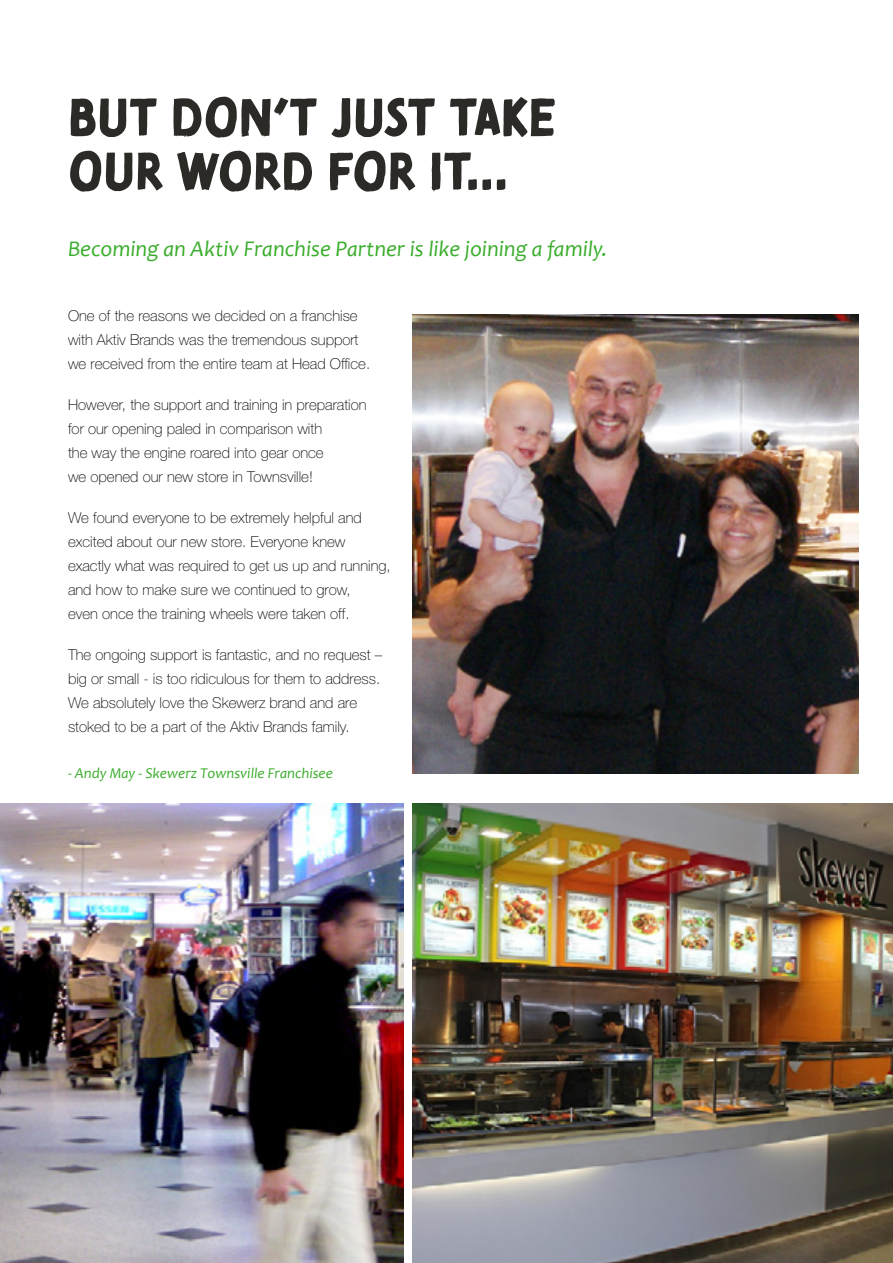
<style>
.page{position:relative;width:893px;height:1263px;background:#fff}
.page>*{position:absolute;margin:0;border:0;box-sizing:border-box;transform-origin:0 0}
.t1{font:52.5px/54px "Tomarik Brush";color:#2c2a27}
.t2{font:italic 22.5px "Candara";color:#3aad2c}
.t3{font:100 15px/24px "Helvetica Neue LT Std";color:#000}
.t4{font:italic 15px "Candara";color:#3aad2c}
</style>
<div class="page">
<img style="left:412px;top:314px;width:447px;height:460px">
<img style="left:412px;top:804px;width:481px;height:459px">
<img style="left:0;top:804px;width:404px;height:459px">
<h1 class="t1" style="left:68px;top:84px;width:490px">BUT DON’T JUST TAKE<br>OUR WORD FOR IT…</h1>
<h2 class="t2" style="left:68px;top:235px;width:541px">Becoming an Aktiv Franchise Partner is like joining a family.</h2>
<p class="t3" style="left:68px;top:304px;width:304px">One of the reasons we decided on a franchise with Aktiv Brands was the tremendous support we received from the entire team at Head Office.</p>
<p class="t3" style="left:68px;top:393px;width:300px">However, the support and training in preparation for our opening paled in comparison with<br>the way the engine roared into gear once<br>we opened our new store in Townsville!</p>
<p class="t3" style="left:68px;top:506px;width:324px">We found everyone to be extremely helpful and excited about our new store. Everyone knew exactly what was required to get us up and running, and how to make sure we continued to grow,<br>even once the training wheels were taken off.</p>
<p class="t3" style="left:68px;top:643px;width:316px">The ongoing support is fantastic, and no request – big or small - is too ridiculous for them to address.<br>We absolutely love the Skewerz brand and are stoked to be a part of the Aktiv Brands family.</p>
<p class="t4" style="left:68px;top:764px;width:266px">- Andy May - Skewerz Townsville Franchisee</p>
</div>
